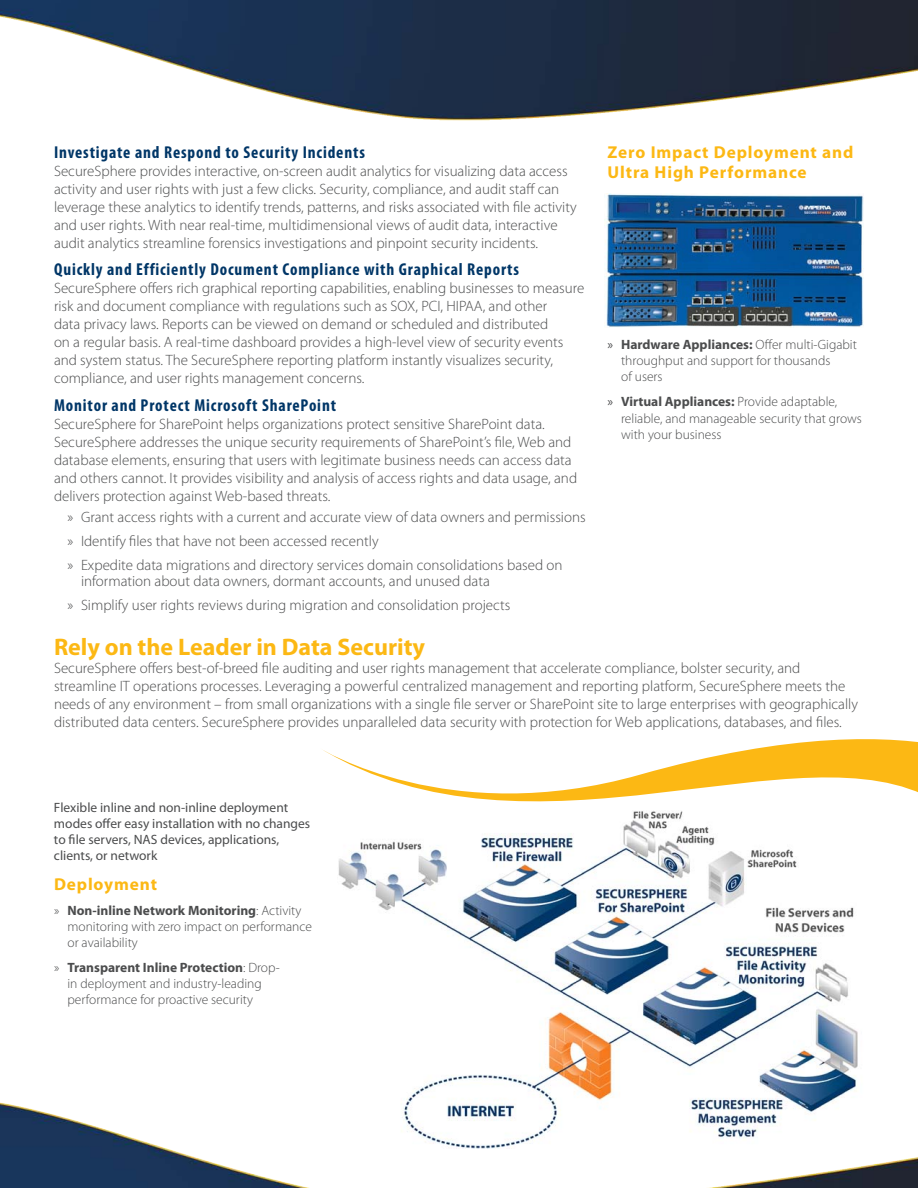
<style>
.page{position:relative;width:918px;height:1188px;background:#fff}
.page>*{position:absolute;margin:0;border:0;box-sizing:border-box;transform-origin:0 0}
.t1{font:700 24px "Myriad Pro";color:#fcb814}
.Subhead{font:700 condensed 17.25px "Myriad Pro";letter-spacing:.05em;color:#003667}
.callout_header{font:700 17.25px/20.7px "Myriad Pro";letter-spacing:.05em;color:#fcb814}
.Body_Copy{font:300 15px/18px "Myriad Pro";color:#4b4c4d}
.Body_bullets{font:300 15px/16.5px "Myriad Pro";color:#4b4c4d}
.callout_bullets{font:300 13.5px/16.2px "Myriad Pro";color:#4b4c4d}
.callout_bullets-2{font:13.5px/16.2px "Myriad Pro";color:#4b4c4d}
.s1{font-weight:400}
.s2{font-weight:700}
</style>
<div class="page">
<img style="left:0;top:0;width:918px;height:121px">
<svg style="left:323px;top:739px;width:595px;height:63px"></svg>
<img style="left:0;top:1102px;width:918px;height:86px">
<img style="left:320px;top:811px;width:555px;height:338px">
<img style="left:604px;top:194px;width:259px;height:134px">
<p class="Subhead" style="left:54px;top:141px;width:312px">Investigate and Respond to Security Incidents</p>
<p class="Body_Copy" style="left:54px;top:162px;width:524px">SecureSphere provides interactive, on-screen audit analytics for visualizing data access activity and user rights with just a few clicks. Security, compliance, and audit staff can leverage these analytics to identify trends, patterns, and risks associated with file activity and user rights. With near real-time, multidimensional views of audit data, interactive audit analytics streamline forensics investigations and pinpoint security incidents.</p>
<p class="Subhead" style="left:54px;top:259px;width:467px">Quickly and Efficiently Document Compliance with Graphical Reports</p>
<p class="Body_Copy" style="left:54px;top:279px;width:532px">SecureSphere offers rich graphical reporting capabilities, enabling businesses to measure risk and document compliance with regulations such as SOX, PCI, HIPAA, and other<br>data privacy laws. Reports can be viewed on demand or scheduled and distributed<br>on a regular basis. A real-time dashboard provides a high-level view of security events and system status. The SecureSphere reporting platform instantly visualizes security, compliance, and user rights management concerns.</p>
<p class="Subhead" style="left:54px;top:394px;width:284px">Monitor and Protect Microsoft SharePoint</p>
<p class="Body_Copy" style="left:54px;top:415px;width:525px">SecureSphere for SharePoint helps organizations protect sensitive SharePoint data.<br>SecureSphere addresses the unique security requirements of SharePoint’s file, Web and database elements, ensuring that users with legitimate business needs can access data and others cannot. It provides visibility and analysis of access rights and data usage, and delivers protection against Web-based threats.</p>
<p class="Body_bullets" style="left:68px;top:509px;width:520px">» Grant access rights with a current and accurate view of data owners and permissions</p>
<p class="Body_bullets" style="left:68px;top:533px;width:313px">» Identify files that have not been accessed recently</p>
<p class="Body_bullets" style="left:81px;top:557px;width:483px;text-indent:-14px">» Expedite data migrations and directory services domain consolidations based on information about data owners, dormant accounts, and unused data</p>
<p class="Body_bullets" style="left:68px;top:597px;width:444px">» Simplify user rights reviews during migration and consolidation projects</p>
<p class="callout_header" style="left:608px;top:141px;width:247px">Zero Impact Deployment and<br>Ultra High Performance</p>
<p class="callout_bullets" style="left:621px;top:337px;width:237px;text-indent:-14px"><span class="s1">»</span> <span class="s2">Hardware Appliances:</span> Offer multi-Gigabit throughput and support for thousands<br>of users</p>
<p class="callout_bullets" style="left:621px;top:394px;width:242px;text-indent:-14px"><span class="s1">»</span> <span class="s2">Virtual Appliances:</span> Provide adaptable, reliable, and manageable security that grows with your business</p>
<p class="t1" style="left:54px;top:631px;width:373px">Rely on the Leader in Data Security</p>
<p class="Body_Copy" style="left:54px;top:659px;width:805px">SecureSphere offers best-of-breed file auditing and user rights management that accelerate compliance, bolster security, and streamline IT operations processes. Leveraging a powerful centralized management and reporting platform, SecureSphere meets the needs of any environment – from small organizations with a single file server or SharePoint site to large enterprises with geographically distributed data centers. SecureSphere provides unparalleled data security with protection for Web applications, databases, and files.</p>
<p class="callout_bullets-2" style="left:54px;top:799px;width:258px">Flexible inline and non-inline deployment modes offer easy installation with no changes to file servers, NAS devices, applications, clients, or network</p>
<p class="callout_header" style="left:54px;top:873px;width:105px">Deployment</p>
<p class="callout_bullets" style="left:68px;top:902px;width:246px;text-indent:-14px">» <span class="s2">Non-inline Network Monitoring</span>: Activity monitoring with zero impact on performance or availability</p>
<p class="callout_bullets" style="left:68px;top:960px;width:214px;text-indent:-14px">» <span class="s2">Transparent Inline Protection</span>: Drop&shy;in deployment and industry-leading performance for proactive security</p>
</div>
